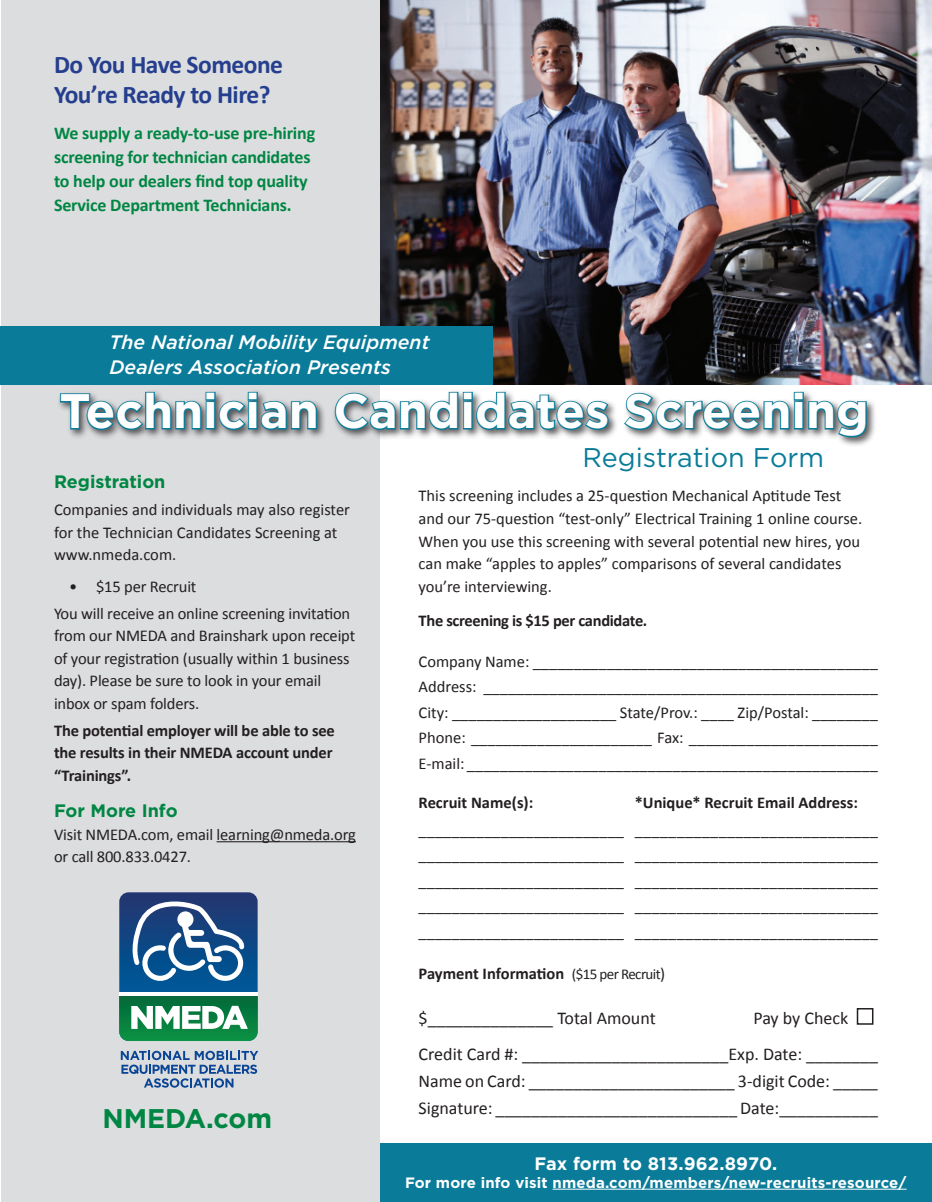
<style>
.page{position:relative;width:932px;height:1202px;background:#fff}
.page>*{position:absolute;margin:0;border:0;box-sizing:border-box;transform-origin:0 0}
.t1{font:700 48.3px "Gotham";color:#fff}
.t2{font:27px "Gotham";color:#0a7c99}
.t3{font:700 27px "Gotham";color:#008643}
.t4{font:700 25.5px/30px "Calibri";letter-spacing:-.02em;color:#253f8e}
.t5{font:italic 500 19.5px/25.5px "Gotham";color:#fff}
.t6{font:18px/27px "Calibri";color:#231f20}
.t7{font:700 18px/24px "Calibri";letter-spacing:-.01em;color:#008643}
.t8{font:700 18px "Gotham";color:#008643}
.t9{font:700 18px "Gotham";letter-spacing:.01em;color:#fff}
.t10{font:16.5px/22.5px "Calibri";letter-spacing:-.005em;color:#231f20}
.t11{font:700 16.5px/22.5px "Calibri";letter-spacing:-.01em;color:#231f20}
.t12{font:700 15px "Gotham";letter-spacing:.01em;color:#fff}
.s1{font-weight:400;font-size:15px}
.s2{font-weight:400}
</style>
<div class="page">
<div style="left:379px;top:1143px;width:553px;height:59px;background:#0a7c99"></div>
<img style="left:379px;top:0;width:553px;height:385px">
<div style="left:1px;top:0;width:378px;height:1202px;background:#dcdddf"></div>
<div style="left:0;top:326px;width:492px;height:59px;background:#0a7c99"></div>
<div style="left:57px;top:388px;width:819px;height:59px;background:#231f20;opacity:.75"></div>
<svg style="left:59px;top:391px;width:259px;height:40px"></svg>
<svg style="left:334px;top:391px;width:276px;height:40px"></svg>
<svg style="left:622px;top:391px;width:246px;height:47px"></svg>
<hr style="left:217px;top:841px;width:139px;height:1px;background:#231f20">
<svg style="left:121px;top:1051px;width:137px;height:36px"></svg>
<svg style="left:119px;top:892px;width:139px;height:149px;background:#487f93"></svg>
<hr style="left:552px;top:1189px;width:354px;height:1px;background:#fff">
<div style="left:856px;top:1008px;width:17px;height:16px;border:2px solid #231f20"></div>
<p class="t4" style="left:54px;top:50px;width:231px">Do You Have Someone<br>You’re Ready to Hire?</p>
<p class="t7" style="left:54px;top:121px;width:263px">We supply a ready-to-use pre-hiring screening for technician candidates to help our dealers find top quality Service Department Technicians.</p>
<p class="t5" style="left:110px;top:329px;width:322px">The National Mobility Equipment<br>Dealers Association Presents</p>
<p class="t1" style="left:59px;top:379px;width:811px">Technician Candidates Screening</p>
<p class="t8" style="left:54px;top:470px;width:113px">Registration</p>
<p class="t10" style="left:54px;top:498px;width:297px">Companies and individuals may also register for the Technician Candidates Screening at www.nmeda.com.</p>
<p class="t10" style="left:69px;top:575px;width:129px">• $15 per Recruit</p>
<p class="t10" style="left:54px;top:602px;width:303px">You will receive an online screening invitation from our NMEDA and Brainshark upon receipt of your registration (usually within 1 business day). Please be sure to look in your email inbox or spam folders.</p>
<p class="t11" style="left:54px;top:719px;width:282px">The potential employer will be able to see the results in their NMEDA account under “Trainings”.</p>
<p class="t8" style="left:54px;top:799px;width:125px">For More Info</p>
<p class="t10" style="left:54px;top:823px;width:303px">Visit NMEDA.com, email learning@nmeda.org or call 800.833.0427.</p>
<p class="t3" style="left:102px;top:1100px;width:171px">NMEDA.com</p>
<p class="t2" style="left:582px;top:440px;width:243px">Registration Form</p>
<p class="t10" style="left:418px;top:485px;width:445px">This screening includes a 25-question Mechanical Aptitude Test and our 75-question “test-only” Electrical Training 1 online course.<br>When you use this screening with several potential new hires, you can make “apples to apples” comparisons of several candidates you’re interviewing.</p>
<p class="t11" style="left:418px;top:609px;width:230px">The screening is $15 per candidate.</p>
<p class="t10" style="left:418px;top:650px;width:461px">Company Name: __________________________________________</p>
<p class="t10" style="left:418px;top:676px;width:461px">Address: ________________________________________________</p>
<p class="t10" style="left:418px;top:700px;width:461px;line-height:25.5px;text-align:justify">City: ____________________ State/Prov.: ____ Zip/Postal: ________ Phone: ______________________ Fax: _______________________ E-mail: __________________________________________________</p>
<p class="t11" style="left:418px;top:791px;width:116px">Recruit Name(s):</p>
<p class="t11" style="left:635px;top:791px;width:225px">*Unique* Recruit Email Address:</p>
<p class="t10" style="left:418px;top:817px;width:461px;line-height:25.5px;text-align:justify">_________________________ _____________________________ _________________________ _____________________________ _________________________ _____________________________ _________________________ _____________________________ _________________________ _____________________________</p>
<p class="t11" style="left:418px;top:962px;width:248px">Payment Information <span class="s1">($15 per Recruit</span><span class="s2">)</span></p>
<p class="t6" style="left:418px;top:1004px;width:239px">$______________ Total Amount</p>
<p class="t6" style="left:753px;top:1004px;width:96px">Pay by Check</p>
<p class="t6" style="left:418px;top:1040px;width:461px">Credit Card #: _______________________Exp. Date: ________</p>
<p class="t6" style="left:418px;top:1067px;width:461px">Name on Card: _______________________ 3-digit Code: _____<br>Signature: ___________________________ Date:___________</p>
<p class="t9" style="left:534px;top:1151px;width:244px">Fax form to 813.962.8970.</p>
<p class="t12" style="left:405px;top:1172px;width:503px">For more info visit nmeda.com/members/new-recruits-resource/</p>
</div>
